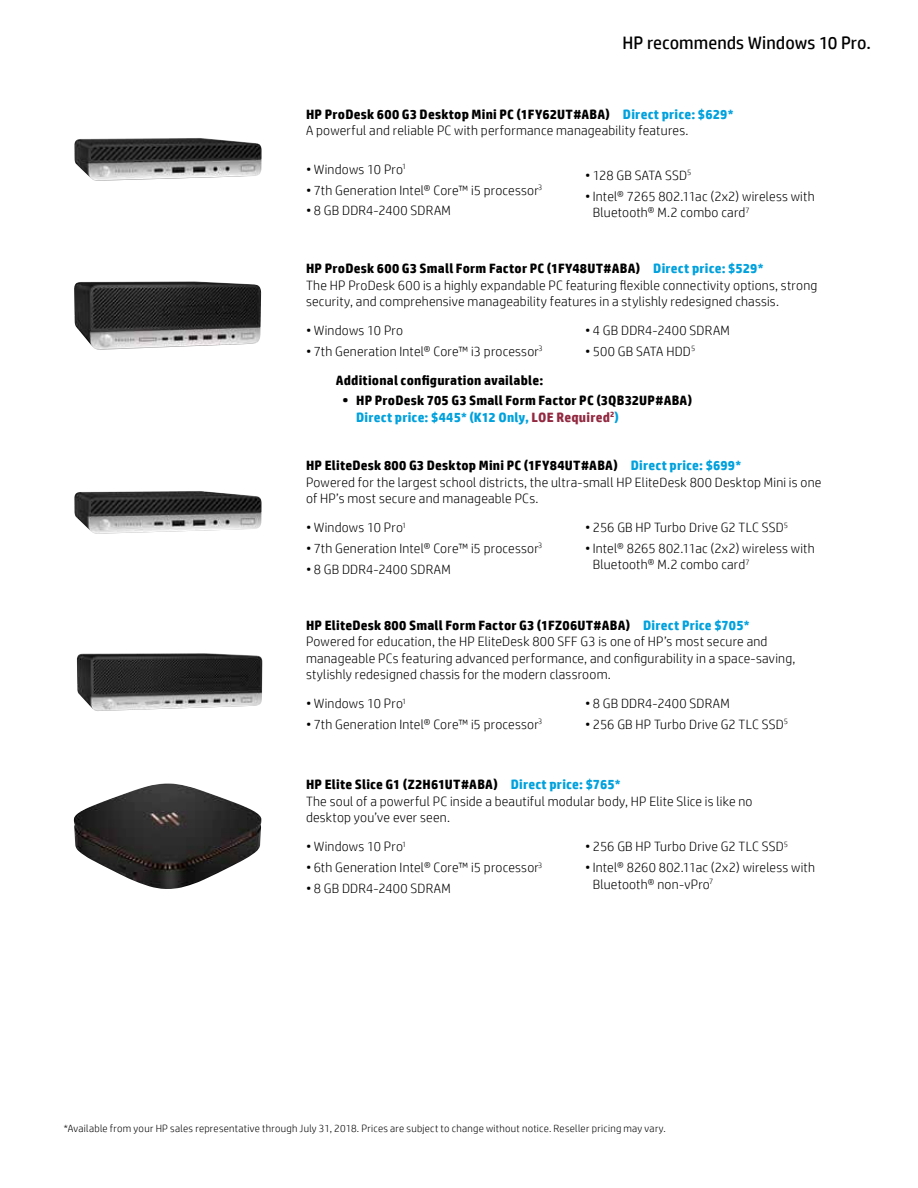
<style>
.page{position:relative;width:918px;height:1188px;background:#fff}
.page>*{position:absolute;margin:0;border:0;box-sizing:border-box;transform-origin:0 0}
.t1{font:18px "HP Simplified";color:#000}
.t2{font:300 13.5px/16.5px "HP Simplified";letter-spacing:.015em;color:#000}
.t3{font:700 13.5px/16.2px "HP Simplified";letter-spacing:.015em;color:#000}
.t4{font:300 10.5px "HP Simplified";letter-spacing:.025em;color:#000}
.s1{font-weight:700}
.s2{font-weight:700;color:#00a1dd}
.s3{color:#00a1dd}
.s4{color:#922941}
</style>
<div class="page">
<img style="left:74px;top:491px;width:188px;height:43px">
<img style="left:77px;top:653px;width:185px;height:58px">
<img style="left:74px;top:138px;width:188px;height:43px">
<img style="left:74px;top:281px;width:187px;height:69px">
<img style="left:73px;top:783px;width:189px;height:106px">
<h1 class="t1" style="left:622px;top:32px;width:250px">HP recommends Windows 10 Pro.</h1>
<p class="t2" style="left:306px;top:106px;width:429px"><span class="s1">HP ProDesk 600 G3 Desktop Mini PC (1FY62UT#ABA)</span> <span class="s2">Direct price: $629*<br></span>A powerful and reliable PC with performance manageability features.</p>
<p class="t2" style="left:306px;top:161px;width:102px">• Windows 10 Pro<sup>1</sup></p>
<p class="t2" style="left:306px;top:181px;width:238px">• 7th Generation Intel® Core™ i5 processor<sup>3</sup></p>
<p class="t2" style="left:306px;top:202px;width:146px">• 8 GB DDR4-2400 SDRAM</p>
<p class="t2" style="left:585px;top:167px;width:107px">• 128 GB SATA SSD<sup>5</sup></p>
<p class="t2" style="left:593px;top:187px;width:223px;text-indent:-8px">•Intel® 7265 802.11ac (2x2) wireless with<br>Bluetooth® M.2 combo card<sup>7</sup></p>
<p class="t2" style="left:306px;top:260px;width:513px"><span class="s1">HP ProDesk 600 G3 Small Form Factor PC (1FY48UT#ABA)</span> <span class="s2">Direct price: $529*<br></span>The HP ProDesk 600 is a highly expandable PC featuring flexible connectivity options, strong security, and comprehensive manageability features in a stylishly redesigned chassis.</p>
<p class="t2" style="left:306px;top:322px;width:98px">• Windows 10 Pro</p>
<p class="t2" style="left:306px;top:343px;width:238px">• 7th Generation Intel® Core™ i3 processor<sup>3</sup></p>
<p class="t2" style="left:585px;top:322px;width:146px">• 4 GB DDR4-2400 SDRAM</p>
<p class="t2" style="left:585px;top:343px;width:111px">• 500 GB SATA HDD<sup>5</sup></p>
<p class="t3" style="left:336px;top:372px;width:209px">Additional configuration available:</p>
<p class="t3" style="left:356px;top:392px;width:338px;text-indent:-14px">• HP ProDesk 705 G3 Small Form Factor PC (3QB32UP#ABA)<br><span class="s3">Direct price: $445* (K12 Only,</span> <span class="s4">LOE Required</span><sup>2</sup><span class="s3">)</span></p>
<p class="t2" style="left:306px;top:457px;width:517px"><span class="s1">HP EliteDesk 800 G3 Desktop Mini PC (1FY84UT#ABA)</span> <span class="s2">Direct price: $699*<br></span>Powered for the largest school districts, the ultra-small HP EliteDesk 800 Desktop Mini is one of HP’s most secure and manageable PCs.</p>
<p class="t2" style="left:306px;top:519px;width:102px">• Windows 10 Pro<sup>1</sup></p>
<p class="t2" style="left:306px;top:540px;width:238px">• 7th Generation Intel® Core™ i5 processor<sup>3</sup></p>
<p class="t2" style="left:306px;top:561px;width:146px">• 8 GB DDR4-2400 SDRAM</p>
<p class="t2" style="left:585px;top:519px;width:204px">• 256 GB HP Turbo Drive G2 TLC SSD<sup>5</sup></p>
<p class="t2" style="left:593px;top:540px;width:223px;text-indent:-8px">•Intel® 8265 802.11ac (2x2) wireless with<br>Bluetooth® M.2 combo card<sup>7</sup></p>
<p class="t2" style="left:306px;top:617px;width:491px"><span class="s1">HP EliteDesk 800 Small Form Factor G3 (1FZ06UT#ABA)</span> <span class="s2">Direct Price $705* </span>Powered for education, the HP EliteDesk 800 SFF G3 is one of HP’s most secure and manageable PCs featuring advanced performance, and configurability in a space-saving, stylishly redesigned chassis for the modern classroom.</p>
<p class="t2" style="left:306px;top:695px;width:102px">• Windows 10 Pro<sup>1</sup></p>
<p class="t2" style="left:306px;top:716px;width:238px">• 7th Generation Intel® Core™ i5 processor<sup>3</sup></p>
<p class="t2" style="left:585px;top:695px;width:146px">• 8 GB DDR4-2400 SDRAM</p>
<p class="t2" style="left:585px;top:716px;width:204px">• 256 GB HP Turbo Drive G2 TLC SSD<sup>5</sup></p>
<p class="t2" style="left:306px;top:776px;width:448px"><span class="s1">HP Elite Slice G1 (Z2H61UT#ABA)</span> <span class="s2">Direct price: $765*<br></span>The soul of a powerful PC inside a beautiful modular body, HP Elite Slice is like no desktop you’ve ever seen.</p>
<p class="t2" style="left:306px;top:838px;width:102px">• Windows 10 Pro<sup>1</sup></p>
<p class="t2" style="left:306px;top:859px;width:238px">• 6th Generation Intel® Core™ i5 processor<sup>3</sup></p>
<p class="t2" style="left:306px;top:880px;width:146px">• 8 GB DDR4-2400 SDRAM</p>
<p class="t2" style="left:585px;top:838px;width:204px">• 256 GB HP Turbo Drive G2 TLC SSD<sup>5</sup></p>
<p class="t2" style="left:593px;top:859px;width:224px;text-indent:-8px">•Intel® 8260 802.11ac (2x2) wireless with<br>Bluetooth® non-vPro<sup>7</sup></p>
<p class="t4" style="left:64px;top:1123px;width:604px">*Available from your HP sales representative through July 31, 2018. Prices are subject to change without notice. Reseller pricing may vary.</p>
</div>
